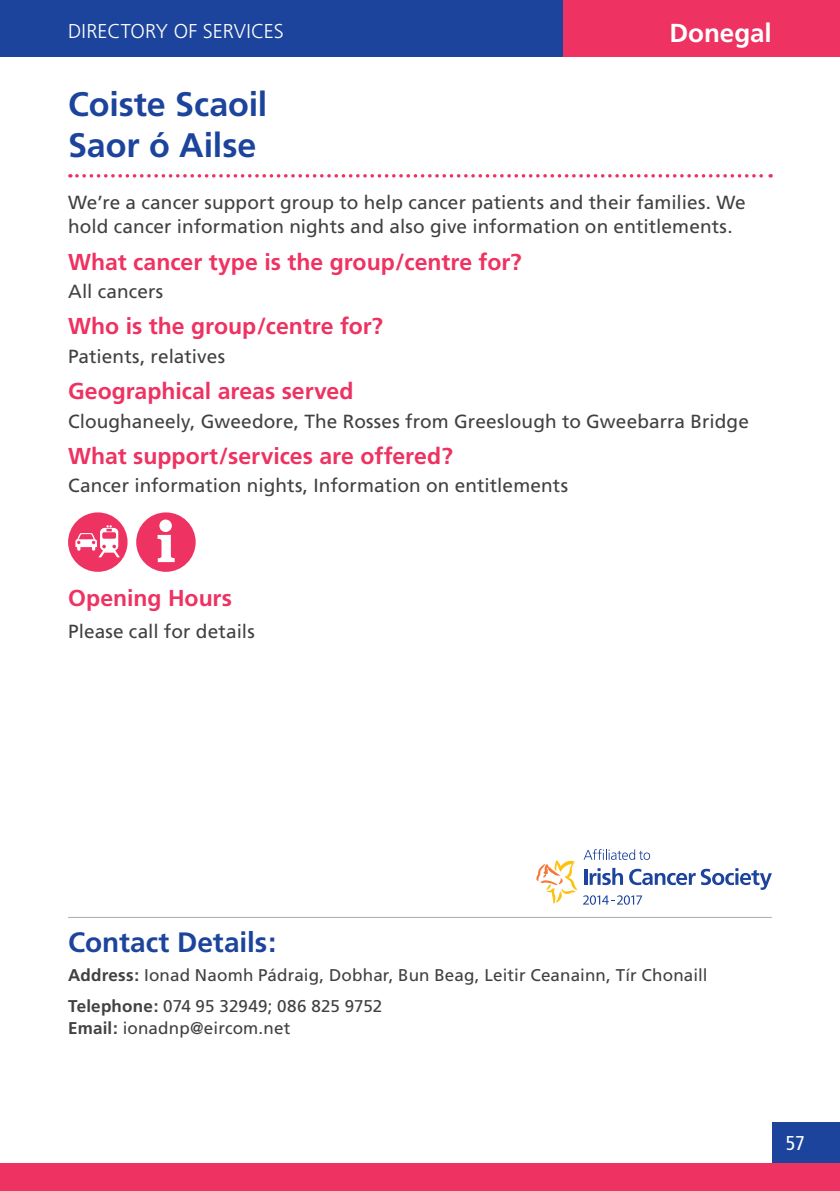
<style>
.page{position:relative;width:840px;height:1191px;background:#fff}
.page>*{position:absolute;margin:0;border:0;box-sizing:border-box;transform-origin:0 0}
.t1{font:700 34px/40.8px "Frutiger";letter-spacing:-.005em;color:#1c449c}
.t2{font:700 28px "Frutiger";color:#1c449c}
.t3{font:700 26px "Frutiger";letter-spacing:-.005em;color:#fff}
.t4{font:700 23px "Frutiger";color:#ee3261}
.t5{font:300 20px "Frutiger";letter-spacing:.005em;color:#fff}
.t6{font:condensed 20px "Frutiger";color:#fff}
.t7{font:19px/24px "Frutiger";letter-spacing:.005em;color:#414042}
.t8{font:17px/30.4px "Frutiger";letter-spacing:.01em;color:#414042}
.s1{font-weight:700}
</style>
<div class="page">
<div style="left:771px;top:1123px;width:68px;height:51px;background:#1c449c"></div>
<div style="left:0;top:0;width:839px;height:57px;background:#1c449c"></div>
<div style="left:0;top:1163px;width:839px;height:28px;background:#ee3261"></div>
<div style="left:563px;top:0;width:276px;height:57px;background:#ee3261"></div>
<svg style="left:536px;top:849px;width:235px;height:55px"></svg>
<div style="left:68px;top:512px;width:59px;height:60px;background:#ee3261;border-radius:50%"></div>
<svg style="left:75px;top:525px;width:45px;height:32px"></svg>
<div style="left:136px;top:512px;width:59px;height:60px;background:#ee3261;border-radius:50%"></div>
<svg style="left:157px;top:535px;width:17px;height:27px"></svg>
<div style="left:159px;top:519px;width:13px;height:13px;background:#fff;border-radius:50%"></div>
<svg style="left:77px;top:174px;width:693px;height:4px"></svg>
<hr style="left:68px;top:917px;width:703px;height:1px;background:#a7a9ac">
<p class="t5" style="left:68px;top:19px;width:217px">DIRECTORY OF SERVICES</p>
<h3 class="t3" style="left:669px;top:18px;width:104px">Donegal</h3>
<h1 class="t1" style="left:68px;top:84px;width:201px">Coiste Scaoil<br>Saor ó Ailse</h1>
<p class="t7" style="left:68px;top:191px;width:678px">We’re a cancer support group to help cancer patients and their families. We hold cancer information nights and also give information on entitlements.</p>
<p class="t4" style="left:68px;top:248px;width:454px">What cancer type is the group/centre for?</p>
<p class="t7" style="left:68px;top:279px;width:97px">All cancers</p>
<p class="t4" style="left:68px;top:313px;width:316px">Who is the group/centre for?</p>
<p class="t7" style="left:68px;top:344px;width:158px">Patients, relatives</p>
<p class="t4" style="left:68px;top:377px;width:287px">Geographical areas served</p>
<p class="t7" style="left:68px;top:409px;width:682px">Cloughaneely, Gweedore, The Rosses from Greeslough to Gweebarra Bridge</p>
<p class="t4" style="left:68px;top:442px;width:386px">What support/services are offered?</p>
<p class="t7" style="left:68px;top:473px;width:501px">Cancer information nights, Information on entitlements</p>
<p class="t4" style="left:68px;top:584px;width:165px">Opening Hours</p>
<p class="t7" style="left:68px;top:619px;width:188px">Please call for details</p>
<h2 class="t2" style="left:68px;top:925px;width:209px">Contact Details:</h2>
<p class="t8" style="left:68px;top:960px;width:640px"><span class="s1">Address:</span> Ionad Naomh Pádraig, Dobhar, Bun Beag, Leitir Ceanainn, Tír Chonaill<br><span class="s1">Telephone:</span> 074 95 32949; 086 825 9752</p>
<p class="t8" style="left:68px;top:1012px;width:224px"><span class="s1">Email:</span> ionadnp@eircom.net</p>
<p class="t6" style="left:785px;top:1131px;width:20px">57</p>
</div>
